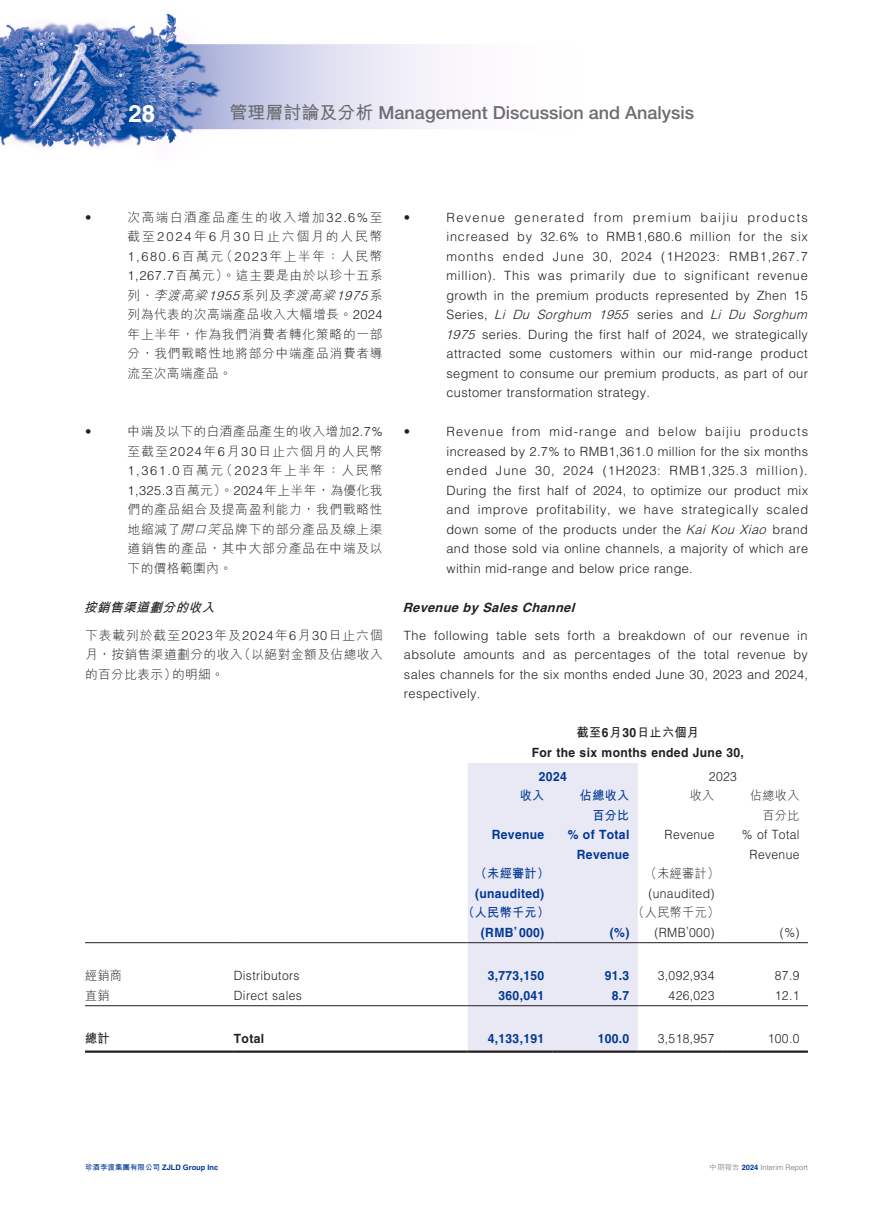
<style>
.page{position:relative;width:893px;height:1212px;background:#fff}
.page>*{position:absolute;margin:0;border:0;box-sizing:border-box;transform-origin:0 0}
.t1{font:700 24px "Helvetica LT Std";color:#fff}
.t2{font:500 18px "Helvetica Neue LT Std";color:#6c6d70}
.t3{font:300 12.75px/19.5px "Helvetica LT Std";letter-spacing:.03em;color:#231f20;text-align:justify}
.t4{font:300 12.75px/19.5px "M Hei HK";letter-spacing:.055em;color:#231f20;text-align:justify}
.t5{font:300 12.75px/19.5px "Helvetica LT Std";letter-spacing:.03em;color:#231f20;text-align:right;scale:.95 1}
.t6{font:700 12.75px/19.5px "Helvetica LT Std";letter-spacing:.03em;color:#003894;text-align:right;scale:.95 1}
.t7{font:300 12.75px/28px "M Hei HK";letter-spacing:.075em;color:#231f20}
.t8{font:300 12.75px/19.5px "M Hei HK";letter-spacing:.035em;color:#231f20}
.t9{font:700 12.75px "Helvetica LT Std";letter-spacing:.03em;color:#231f20;scale:.95 1}
.t10{font:300 12.75px/19.5px "M Hei HK";letter-spacing:.055em;color:#231f20;text-align:right;scale:.95 1}
.t11{font:700 12.75px/19.5px "M Hei HK";letter-spacing:.03em;color:#003894;text-align:right;scale:.95 1}
.t12{font:italic 700 12.75px "Helvetica LT Std";color:#231f20}
.t13{font:700 12.75px "M Hei HK";letter-spacing:.03em;color:#231f20;scale:.95 1}
.t14{font:700 7.5px "Helvetica LT Std";color:#003894}
.t15{font:300 7.5px "Helvetica LT Std";color:#6c6d70}
.s1{font-family:"M Hei HK";font-weight:700}
.s2{font-family:"Helvetica LT Std"}
.s3{font-style:italic}
.s4{font-family:"Helvetica LT Std";font-style:italic}
.s5{font-weight:700;font-style:italic}
.s6{font-family:"M Hei HK"}
.s7{font-weight:700;color:#003894}
</style>
<div class="page">
<img style="left:0;top:13px;width:808px;height:994px">
<div style="left:468px;top:763px;width:170px;height:287px;background:#e9e8f5"></div>
<hr style="left:85px;top:942px;width:149px;height:1px;background:#231f20">
<hr style="left:234px;top:942px;width:234px;height:1px;background:#231f20">
<hr style="left:468px;top:942px;width:85px;height:1px;background:#231f20">
<hr style="left:553px;top:942px;width:85px;height:1px;background:#231f20">
<hr style="left:638px;top:942px;width:85px;height:1px;background:#231f20">
<hr style="left:723px;top:942px;width:85px;height:1px;background:#231f20">
<hr style="left:85px;top:1005px;width:149px;height:1px;background:#231f20">
<hr style="left:234px;top:1005px;width:234px;height:1px;background:#231f20">
<hr style="left:468px;top:1005px;width:85px;height:1px;background:#231f20">
<hr style="left:553px;top:1005px;width:85px;height:1px;background:#231f20">
<hr style="left:638px;top:1005px;width:85px;height:1px;background:#231f20">
<hr style="left:723px;top:1005px;width:85px;height:1px;background:#231f20">
<hr style="left:85px;top:1050px;width:149px;height:3px;background:#231f20">
<hr style="left:234px;top:1050px;width:234px;height:3px;background:#231f20">
<hr style="left:468px;top:1050px;width:85px;height:3px;background:#231f20">
<hr style="left:553px;top:1050px;width:85px;height:3px;background:#231f20">
<hr style="left:638px;top:1050px;width:85px;height:3px;background:#231f20">
<hr style="left:723px;top:1050px;width:85px;height:3px;background:#231f20">
<h1 class="t1" style="left:129px;top:99px;width:28px">28</h1>
<h2 class="t2" style="left:230px;top:102px;width:466px"><span class="s1">管理層討論及分析</span> Management Discussion and Analysis</h2>
<p class="t3" style="left:85px;top:207px;width:8px">•</p>
<p class="t4" style="left:128px;top:207px;width:257px">次高端白酒產品產生的收入增加<span class="s2">32.6%</span>至截至<span class="s2">2024</span>年<span class="s2">6</span>月<span class="s2">30</span>日止六個月的人民幣<span class="s2">1,680.6</span>百萬元（<span class="s2">2023</span>年上半年：人民幣<span class="s2">1,267.7</span>百萬元）。這主要是由於以珍十五系列、<span class="s3">李渡高粱</span><span class="s4">1955</span>系列及<span class="s3">李渡高粱</span><span class="s4">1975</span>系列為代表的次高端產品收入大幅增長。<span class="s2">2024</span>年上半年，作為我們消費者轉化策略的一部分，我們戰略性地將部分中端產品消費者導流至次高端產品。</p>
<p class="t3" style="left:85px;top:422px;width:8px">•</p>
<p class="t4" style="left:128px;top:422px;width:257px">中端及以下的白酒產品產生的收入增加<span class="s2">2.7%</span>至截至<span class="s2">2024</span>年<span class="s2">6</span>月<span class="s2">30</span>日止六個月的人民幣<span class="s2">1,361.0</span>百萬元（<span class="s2">2023</span>年上半年：人民幣<span class="s2">1,325.3</span>百萬元）。<span class="s2">2024</span>年上半年，為優化我們的產品組合及提高盈利能力，我們戰略性地縮減了<span class="s3">開口笑</span>品牌下的部分產品及線上渠道銷售的產品，其中大部分產品在中端及以下的價格範圍內。</p>
<p class="t7" style="left:84px;top:593px;width:300px"><span class="s5">按銷售渠道劃分的收入<br></span>下表載列於截至<span class="s2">2023</span>年及<span class="s2">2024</span>年<span class="s2">6</span>月<span class="s2">30</span>日止六個</p>
<p class="t8" style="left:85px;top:645px;width:299px">月，按銷售渠道劃分的收入（以絕對金額及佔總收入的百分比表示）的明細。</p>
<p class="t3" style="left:404px;top:207px;width:8px">•</p>
<p class="t3" style="left:445px;top:207px;width:367px;text-align:left">Revenue generated from premium baijiu products increased by 32.6% to RMB1,680.6 million for the six months ended June 30, 2024 (1H2023: RMB1,267.7 million). This was primarily due to significant revenue growth in the premium products represented by Zhen 15<br>S e r i e s , <span class="s3">Li Du Sorghum 1955</span> s e r i e s a n d <span class="s3">Li Du Sorghum 1975</span> series. During the first half of 2024, we strategically attracted some customers within our mid-range product segment to consume our premium products, as part of our customer transformation strategy.</p>
<p class="t3" style="left:404px;top:422px;width:8px">•</p>
<p class="t3" style="left:446px;top:422px;width:363px">Revenue from mid-range and below baijiu products increased by 2.7% to RMB1,361.0 million for the six months ended June 30, 2024 (1H2023: RMB1,325.3 million).<br>During the first half of 2024, to optimize our product mix and improve profitability, we have strategically scaled down some of the products under the <span class="s3">Kai Kou Xiao</span> brand and those sold via online channels, a majority of which are within mid-range and below price range.</p>
<p class="t12" style="left:403px;top:600px;width:177px">Revenue by Sales Channel</p>
<p class="t3" style="left:404px;top:625px;width:406px">The following table sets forth a breakdown of our revenue in absolute amounts and as percentages of the total revenue by sales channels for the six months ended June 30, 2023 and 2024, respectively.</p>
<p class="t13" style="left:577px;top:723px;width:130px">截至<span class="s2">6</span>月<span class="s2">30</span>日止六個月</p>
<p class="t9" style="left:532px;top:745px;width:225px">For the six months ended June 30,</p>
<p class="t6" style="left:539px;top:766px;width:31px">2024</p>
<p class="t5" style="left:709px;top:766px;width:31px">2023</p>
<p class="t11" style="left:520px;top:785px;width:27px">收入</p>
<p class="t11" style="left:580px;top:785px;width:54px">佔總收入百分比</p>
<p class="t10" style="left:690px;top:786px;width:27px">收入</p>
<p class="t10" style="left:750px;top:786px;width:54px">佔總收入百分比</p>
<p class="t6" style="left:492px;top:825px;width:57px">Revenue</p>
<p class="t6" style="left:568px;top:825px;width:66px">% of Total<br>Revenue</p>
<p class="t5" style="left:665px;top:825px;width:54px">Revenue</p>
<p class="t5" style="left:742px;top:825px;width:62px">% of Total<br>Revenue</p>
<p class="t11" style="left:475px;top:863px;width:80px">（未經審計）</p>
<p class="t10" style="left:645px;top:864px;width:80px">（未經審計）</p>
<p class="t6" style="left:475px;top:883px;width:74px">(unaudited)</p>
<p class="t5" style="left:648px;top:883px;width:71px">(unaudited)</p>
<p class="t11" style="left:462px;top:902px;width:93px">（人民幣千元）</p>
<p class="t10" style="left:632px;top:903px;width:93px">（人民幣千元）</p>
<p class="t6" style="left:481px;top:922px;width:68px">(RMB’ 000)</p>
<p class="t6" style="left:610px;top:922px;width:22px">(%)</p>
<p class="t5" style="left:654px;top:922px;width:65px">(RMB’000)</p>
<p class="t5" style="left:780px;top:922px;width:22px">(%)</p>
<p class="t10" style="left:85px;top:966px;width:40px">經銷商</p>
<p class="t5" style="left:234px;top:966px;width:71px">Distributors</p>
<p class="t6" style="left:488px;top:966px;width:61px">3,773,150</p>
<p class="t6" style="left:605px;top:966px;width:27px">91.3</p>
<p class="t5" style="left:658px;top:966px;width:61px">3,092,934</p>
<p class="t5" style="left:775px;top:966px;width:27px">87.9</p>
<p class="t10" style="left:85px;top:985px;width:27px">直銷</p>
<p class="t5" style="left:234px;top:985px;width:73px">Direct sales</p>
<p class="t6" style="left:498px;top:985px;width:50px">360,041</p>
<p class="t6" style="left:612px;top:985px;width:20px">8.7</p>
<p class="t5" style="left:669px;top:985px;width:50px">426,023</p>
<p class="t5" style="left:775px;top:985px;width:27px">12.1</p>
<p class="t13" style="left:85px;top:1029px;width:27px">總計</p>
<p class="t9" style="left:234px;top:1031px;width:33px">Total</p>
<p class="t6" style="left:488px;top:1029px;width:61px">4,133,191</p>
<p class="t6" style="left:598px;top:1029px;width:35px">100.0</p>
<p class="t5" style="left:658px;top:1029px;width:61px">3,518,957</p>
<p class="t5" style="left:768px;top:1029px;width:35px">100.0</p>
<p class="t14" style="left:85px;top:1162px;width:135px"><span class="s6">珍酒李渡集團有限公司</span> ZJLD Group Inc</p>
<p class="t15" style="left:710px;top:1162px;width:100px"><span class="s6">中期報告</span> <span class="s7">2024</span> Interim Report</p>
</div>
